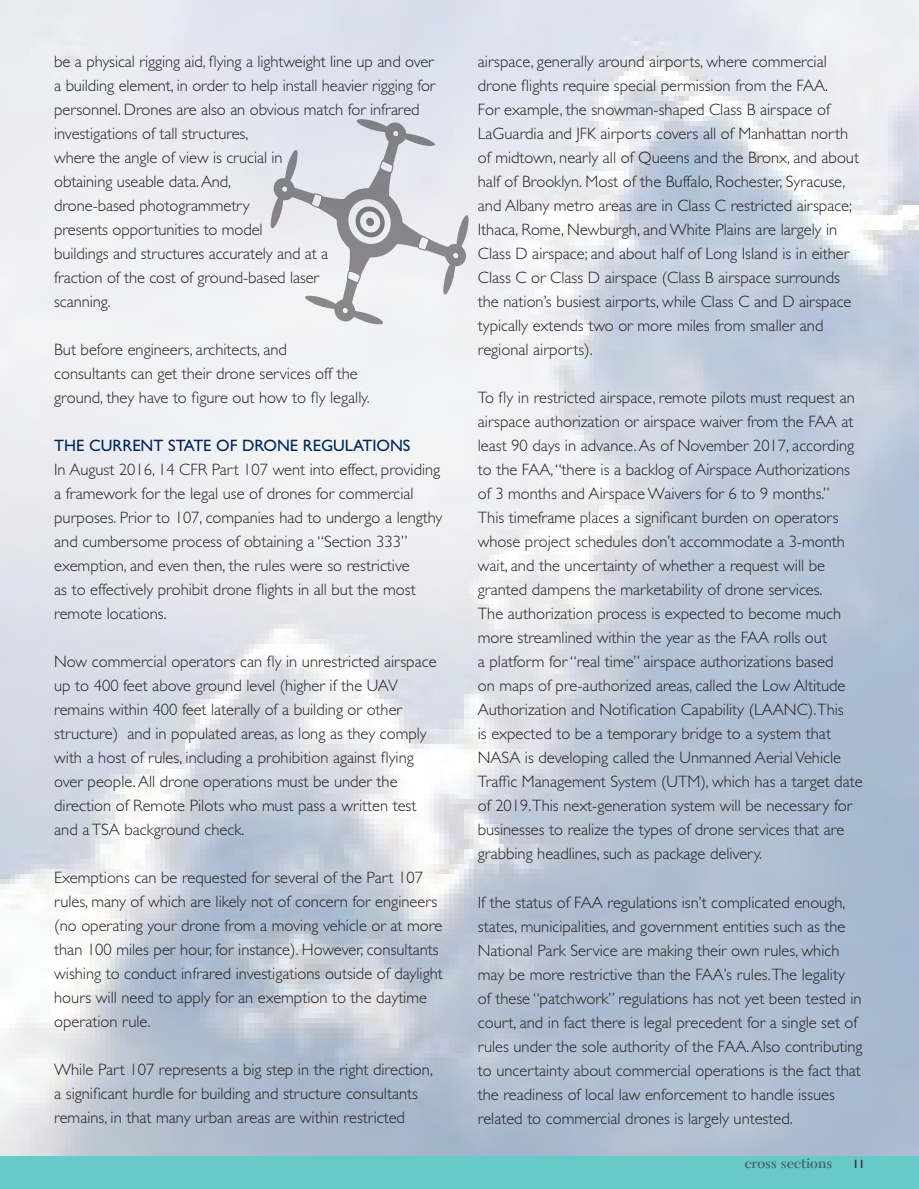
<style>
.page{position:relative;width:919px;height:1189px;background:#fff}
.page>*{position:absolute;margin:0;border:0;box-sizing:border-box;transform-origin:0 0}
.t1{font:300 16.5px/24px "Gill Sans";color:#231f20}
.t2{font:16.5px "Gill Sans";color:#002855}
.t3{font:600 15px "New Caledonia";color:#446363}
.t4{font:12px "Gill Sans";color:#231f20}
</style>
<div class="page">
<div style="left:0;top:1156px;width:918px;height:32px;background:#69c8c9"></div>
<svg style="left:244px;top:93px;width:253px;height:258px;fill:#ebeaf1"></svg>
<svg style="left:452px;top:252px;width:7px;height:7px"></svg>
<svg style="left:392px;top:130px;width:7px;height:7px"></svg>
<svg style="left:342px;top:307px;width:6px;height:7px"></svg>
<svg style="left:281px;top:186px;width:7px;height:6px"></svg>
<svg style="left:341px;top:192px;width:57px;height:59px;background:#a9a9ae"></svg>
<svg style="left:343px;top:265px;width:21px;height:22px"></svg>
<svg style="left:412px;top:233px;width:21px;height:20px"></svg>
<svg style="left:376px;top:157px;width:20px;height:22px"></svg>
<svg style="left:307px;top:190px;width:21px;height:21px"></svg>
<p class="t1" style="left:54px;top:49px;width:383px">be a physical rigging aid, flying a lightweight line up and over a building element, in order to help install heavier rigging for personnel. Drones are also an obvious match for infrared investigations of tall structures,<br>where the angle of view is crucial in<br>obtaining useable data. And,<br>drone-based photogrammetry<br>presents opportunities to model<br>buildings and structures accurately and at a<br>fraction of the cost of ground-based laser<br>scanning.</p>
<p class="t1" style="left:54px;top:337px;width:317px">But before engineers, architects, and<br>consultants can get their drone services off the ground, they have to figure out how to fly legally.</p>
<p class="t2" style="left:54px;top:436px;width:47px">THE CURR</p>
<p class="t2" style="left:132px;top:436px;width:279px">ENT STATE OF DRONE REGU LATIONS</p>
<p class="t1" style="left:54px;top:457px;width:390px">I n August 2016, 14 CFR Part 107 went into effect, providing a framework for the legal use of drones for commercial purposes. Prior to 107, companies had to undergo a lengthy and cumbersome process of obtaining a “Section 333” exemption, and even then, the rules were so restrictive<br>as to effectively prohibit drone flights in all but the most remote locations.</p>
<p class="t1" style="left:54px;top:649px;width:384px">Now commercial operators can fly in unrestricted airspace up to 400 feet above ground level (higher if the UAV remains within 400 feet laterally of a building or other structure) and in populated areas, as long as they comply with a host of rules, including a prohibition against flying over people. All drone operations must be under the direction of Remote Pilots who must pass a written test and a TSA background check.</p>
<p class="t1" style="left:54px;top:865px;width:390px">Exemptions can be requested for several of the Part 107 rules, many of which are likely not of concern for engineers (no operating your drone from a moving vehicle or at more than 100 miles per hour, for instance). However, consultants wishing to conduct infrared investigations outside of daylight hours will need to apply for an exemption to the daytime operation rule.</p>
<p class="t1" style="left:54px;top:1057px;width:380px">While Part 107 represents a big step in the right direction, a significant hurdle for building and structure consultants remains, in that many urban areas are within restricted</p>
<p class="t1" style="left:478px;top:49px;width:382px">airspace, generally around airports, where commercial drone flights require special permission from the FAA.<br>For example, the snowman-shaped Class B airspace of LaGuardia and JFK airports covers all of M anhattan north of midtown, nearly all of Queens and the Bronx, and about half of Brooklyn. Most of the Buffalo, Rochester, Syracuse, and Albany metro areas are in Class C restricted airspace; Ithaca, Rome, Newburgh, and White Plains are largely in Class D airspace; and about half of Long Island is in either Class C or Class D airspace (Class B airspace surrounds the nation’s busiest airports, while Class C and D airspace typically extends two or more miles from smaller and regional airports).</p>
<p class="t1" style="left:478px;top:386px;width:386px">To fly in restricted airspace, remote pilots must request an airspace authorization or airspace waiver from the FAA at least 90 days in advance. As of November 2017, according to the FAA, “there is a backlog of Airspace Authorizations of 3 months and Airspace Waivers for 6 to 9 months.”<br>This timeframe places a significant burden on operators whose project schedules don’t accommodate a 3-month wait, and the uncertainty of whether a request will be granted dampens the marketability of drone services.<br>The authorization process is expected to become much more streamlined within the year as the FAA rolls out<br>a platform for “real time” airspace authorizations based<br>on maps of pre-authorized areas, called the Low Altitude Authorization and Notification Capability (LAANC).This<br>is expected to be a temporary bridge to a system that NASA is developing called the Unmanned Aerial Vehicle Traffic Management System (UTM), which has a target date of 2019.This next-generation system will be necessary for businesses to realize the types of drone services that are grabbing headlines, such as package delivery.</p>
<p class="t1" style="left:478px;top:890px;width:386px">If the status of FAA regulations isn’t complicated enough, states, municipalities, and government entities such as the National Park Service are making their own rules, which may be more restrictive than the FAA’s rules.The legality<br>of these “patchwork” regulations has not yet been tested in court, and in fact there is legal precedent for a single set of rules under the sole authority of the FAA. Also contributing to uncertainty about commercial operations is the fact that the readiness of local law enforcement to handle issues related to commercial drones is largely untested.</p>
<p class="t3" style="left:744px;top:1154px;width:89px">cross sections</p>
<p class="t4" style="left:852px;top:1156px;width:13px">11</p>
</div>
